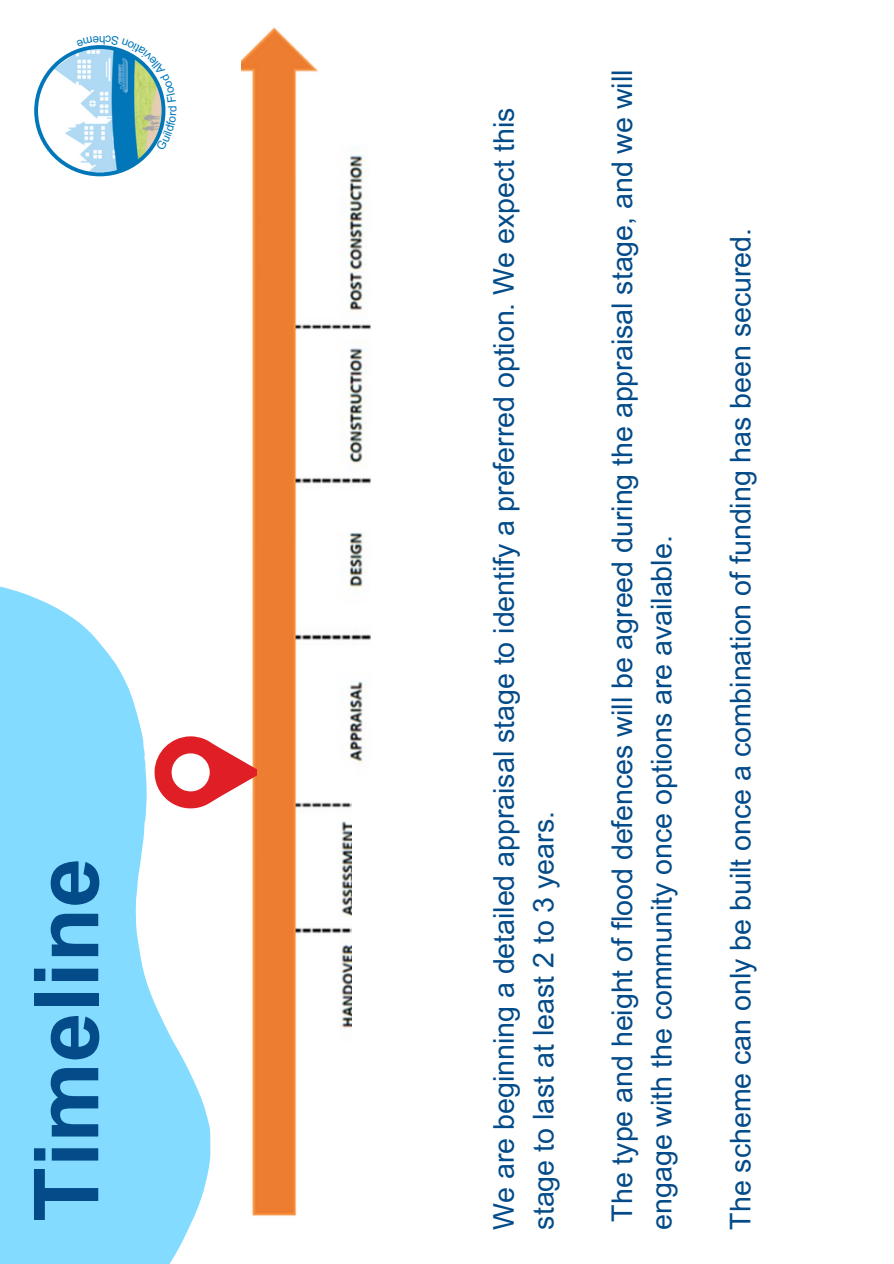
<style>
.page{position:relative;width:894px;height:1264px;background:#fff}
.page>*{position:absolute;margin:0;border:0;box-sizing:border-box;transform-origin:0 0}
.t1{font:700 89.7px "Arial MT Pro";color:#034b89}
.t2{font:28.5px/39.3px "Arial MT Pro";color:#034b89}
.t3{font:11.7px "Arial MT Pro";color:#0177ba}
</style>
<div class="page">
<svg style="left:0;top:586px;width:210px;height:677px;fill:#83dbff"></svg>
<img style="left:242px;top:27px;width:128px;height:1189px">
<div style="left:369px;top:808px;width:155px;height:268px;background:#fff"></div>
<svg style="left:154px;top:736px;width:103px;height:72px"></svg>
<svg style="left:34px;top:45px;width:131px;height:131px"></svg>
<img style="left:38px;top:49px;width:124px;height:123px;border-radius:50%">
<div style="left:262px;top:176px;width:31px;height:365px;background:#ed7d31"></div>
<div style="left:257px;top:541px;width:31px;height:314px;background:#ed7d31"></div>
<div style="left:353px;top:788px;width:35px;height:268px;background:#fff"></div>
<svg style="left:156px;top:111px;width:10px;height:34px"></svg>
<svg style="left:76px;top:45px;width:89px;height:57px"></svg>
<h1 class="t1" style="left:33px;top:1221px;width:365px;rotate:-90deg">Timeline</h1>
<p class="t3" style="left:168px;top:112px;width:8px;rotate:-90deg">d</p>
<p class="t2" style="left:487px;top:1229px;width:1123px;rotate:-90deg">We are beginning a detailed appraisal stage to identify a preferred option. We expect this stage to last at least 2 to 3 years.</p>
<p class="t2" style="left:606px;top:1229px;width:1161px;rotate:-90deg">The type and height of flood defences will be agreed during the appraisal stage, and we will engage with the community once options are available.</p>
<p class="t2" style="left:724px;top:1229px;width:1003px;rotate:-90deg">The scheme can only be built once a combination of funding has been secured.</p>
</div>
